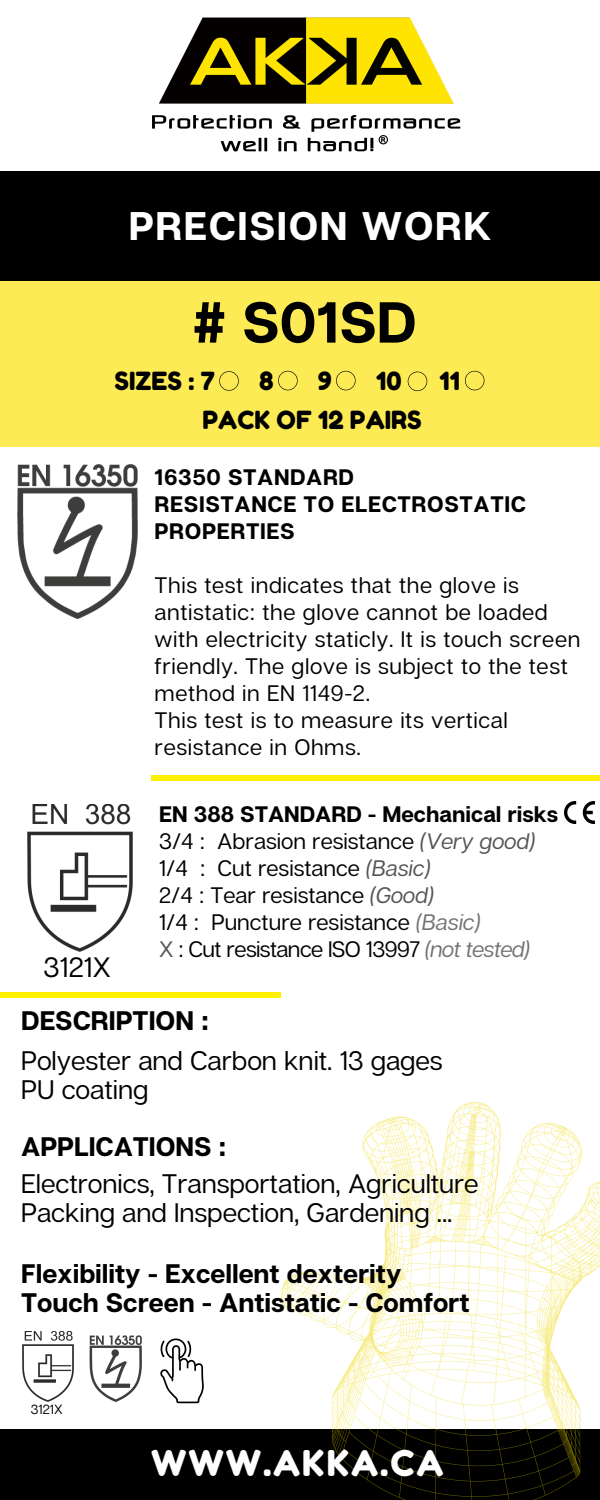
<style>
.page{position:relative;width:600px;height:1500px;background:#fff}
.page>*{position:absolute;margin:0;border:0;box-sizing:border-box;transform-origin:0 0}
.t1{font:700 57.6px "Articulat CF";color:#000}
.t2{font:700 39.9px "Articulat CF";letter-spacing:.04em;color:#fff}
.t3{font:35.5px "Fredoka One";letter-spacing:.05em;color:#fff}
.t4{font:28px "Articulat CF";color:#000}
.t5{font:26.8px "Articulat CF";letter-spacing:-.005em;color:#000}
.t6{font:700 26.8px "Articulat CF";letter-spacing:-.005em;color:#000}
.t7{font:25px "Fredoka One";color:#000}
.t8{font:22.4px/27px "Articulat CF";letter-spacing:.025em;color:#000}
.t9{font:22.4px "Articulat CF";color:#000}
.t10{font:700 22.4px/27px "Articulat CF";letter-spacing:.025em;color:#000}
.t11{font:22.4px "Articulat CF";letter-spacing:-.025em;color:#000}
.t12{font:700 22.4px "Articulat CF";color:#000}
.t13{font:13.3px "Articulat CF";color:#000}
.s1{font-style:italic;color:#545454}
.s2{font-style:italic;color:#737373}
.s3{color:#545454}
</style>
<div class="page">
<div style="left:0;top:1430px;width:600px;height:70px;background:#000"></div>
<img style="left:281px;top:1103px;width:319px;height:397px">
<div style="left:151px;top:775px;width:449px;height:6px;background:#fff000"></div>
<img style="left:27px;top:804px;width:106px;height:148px">
<div style="left:0;top:250px;width:600px;height:196px;background:#fceb55"></div>
<div style="left:0;top:172px;width:600px;height:109px;background:#000"></div>
<svg style="left:278px;top:371px;width:20px;height:19px"></svg>
<svg style="left:408px;top:372px;width:19px;height:19px"></svg>
<svg style="left:336px;top:371px;width:20px;height:19px"></svg>
<svg style="left:465px;top:371px;width:19px;height:19px"></svg>
<img style="left:565px;top:802px;width:30px;height:22px">
<svg style="left:219px;top:371px;width:20px;height:20px"></svg>
<div style="left:0;top:992px;width:280px;height:6px;background:#fff000"></div>
<img style="left:17px;top:464px;width:121px;height:154px">
<img style="left:152px;top:17px;width:309px;height:135px">
<svg style="left:160px;top:1338px;width:44px;height:65px"></svg>
<img style="left:23px;top:1331px;width:50px;height:71px">
<img style="left:90px;top:1335px;width:52px;height:67px">
<p class="t2" style="left:129px;top:201px;width:364px">PRECISION WORK</p>
<p class="t1" style="left:192px;top:286px;width:226px"># S01SD</p>
<p class="t7" style="left:115px;top:365px;width:102px">SIZES : 7</p>
<p class="t7" style="left:259px;top:365px;width:16px">8</p>
<p class="t7" style="left:318px;top:365px;width:15px">9</p>
<p class="t7" style="left:376px;top:365px;width:27px">10</p>
<p class="t7" style="left:439px;top:365px;width:22px">11</p>
<p class="t7" style="left:202px;top:405px;width:221px">PACK OF 12 PAIRS</p>
<p class="t10" style="left:155px;top:463px;width:201px">16350 STANDARD</p>
<p class="t10" style="left:155px;top:490px;width:373px">RESISTANCE TO ELECTROSTATIC<br>PROPERTIES</p>
<p class="t8" style="left:155px;top:571px;width:427px">This test indicates that the glove is antistatic: the glove cannot be loaded with electricity staticly. It is touch screen friendly. The glove is subject to the test method in EN 1149-2.</p>
<p class="t8" style="left:155px;top:706px;width:355px">This test is to measure its vertical resistance in Ohms.</p>
<p class="t12" style="left:159px;top:800px;width:401px">EN 388 STANDARD - Mechanical risks</p>
<p class="t9" style="left:159px;top:827px;width:378px">3/4 : Abrasion resistance <span class="s1">(Very good)</span></p>
<p class="t9" style="left:159px;top:854px;width:273px">1/4 : Cut resistance <span class="s1">(Basic)</span></p>
<p class="t9" style="left:159px;top:881px;width:276px">2/4 : Tear resistance <span class="s1">(Good)</span></p>
<p class="t9" style="left:159px;top:908px;width:323px">1/4 : Puncture resistance <span class="s2">(Basic)</span></p>
<p class="t11" style="left:159px;top:935px;width:372px"><span class="s3">X</span> : Cut resistance ISO 13997 <span class="s2">(not tested)</span></p>
<p class="t4" style="left:44px;top:950px;width:69px">3121X</p>
<p class="t6" style="left:21px;top:1004px;width:189px">DESCRIPTION :</p>
<p class="t5" style="left:21px;top:1044px;width:423px">Polyester and Carbon knit. 13 gages</p>
<p class="t5" style="left:21px;top:1072px;width:129px">PU coating</p>
<p class="t6" style="left:21px;top:1130px;width:207px">APPLICATIONS :</p>
<p class="t5" style="left:21px;top:1167px;width:459px">Electronics, Transportation, Agriculture</p>
<p class="t5" style="left:21px;top:1196px;width:433px">Packing and Inspection, Gardening ...</p>
<p class="t6" style="left:21px;top:1257px;width:382px">Flexibility - Excellent dexterity</p>
<p class="t6" style="left:21px;top:1286px;width:450px">Touch Screen - Antistatic - Comfort</p>
<p class="t13" style="left:31px;top:1401px;width:33px">3121X</p>
<p class="t3" style="left:151px;top:1442px;width:294px">WWW.AKKA.CA</p>
</div>
